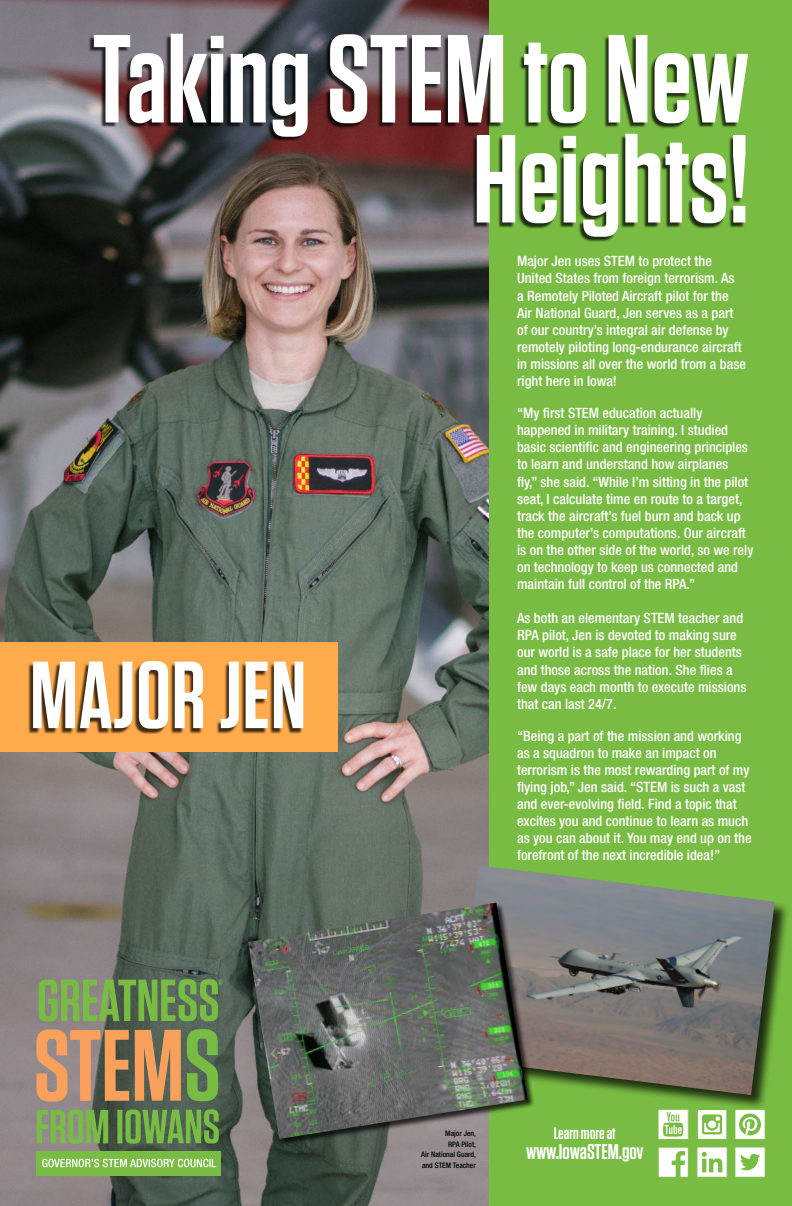
<style>
.page{position:relative;width:792px;height:1206px;background:#fff}
.page>*{position:absolute;margin:0;border:0;box-sizing:border-box;transform-origin:0 0}
.t1{font:600 125px/100px "Tungsten";color:#fff;text-align:right}
.t2{font:600 94.95px "Tungsten";letter-spacing:.01em;color:#fff}
.t3{font:600 21.35px "Tungsten";letter-spacing:-.01em;color:#fff}
.t4{font:600 16.6px "Tungsten";color:#fff}
.t5{font:500 condensed 14.25px/17.1px "Helvetica Neue LT Std";color:#fff}
.t6{font:500 condensed 7.6px/10.4px "Helvetica Neue LT Std";color:#000;text-align:right}
</style>
<div class="page">
<img style="left:0;top:0;width:490px;height:1206px">
<div style="left:490px;top:0;width:302px;height:1206px;background:#79bc43"></div>
<div style="left:36px;top:1151px;width:184px;height:25px;background:#79bc43"></div>
<svg style="left:36px;top:1029px;width:93px;height:73px;background:#bc8b67"></svg>
<svg style="left:135px;top:1030px;width:46px;height:71px;background:#d1915b"></svg>
<svg style="left:187px;top:1029px;width:31px;height:72px;background:#6d9f4a"></svg>
<svg style="left:37px;top:1110px;width:71px;height:34px;background:#7da559"></svg>
<div style="left:117px;top:1110px;width:6px;height:33px;background:#79bc43"></div>
<svg style="left:125px;top:1109px;width:94px;height:35px;background:#679548"></svg>
<svg style="left:42px;top:1159px;width:174px;height:8px"></svg>
<svg style="left:39px;top:979px;width:183px;height:43px;background:#719953"></svg>
<div style="left:658px;top:1109px;width:30px;height:31px;background:#fff"></div>
<div style="left:658px;top:1109px;width:31px;height:31px;border:1px solid #79bc43"></div>
<svg style="left:663px;top:1112px;width:20px;height:25px"></svg>
<svg style="left:697px;top:1110px;width:30px;height:29px"></svg>
<div style="left:735px;top:1109px;width:30px;height:31px;background:#fff;border:1px solid #79bc43"></div>
<svg style="left:739px;top:1114px;width:22px;height:21px"></svg>
<div style="left:697px;top:1147px;width:30px;height:30px;background:#fff"></div>
<svg style="left:702px;top:1152px;width:20px;height:20px"></svg>
<div style="left:735px;top:1147px;width:30px;height:30px;background:#fff"></div>
<svg style="left:740px;top:1154px;width:20px;height:16px"></svg>
<div style="left:658px;top:1147px;width:31px;height:30px;background:#fff;border:1px solid #79bc43"></div>
<svg style="left:672px;top:1151px;width:13px;height:26px"></svg>
<div style="left:455px;top:865px;width:335px;height:245px;background:#000;opacity:.75"></div>
<img style="left:455px;top:865px;width:320px;height:230px">
<div style="left:248px;top:903px;width:287px;height:244px;background:#000;opacity:.75"></div>
<img style="left:248px;top:903px;width:280px;height:236px">
<div style="left:0;top:642px;width:338px;height:109px;background:#ffab4c"></div>
<div style="left:28px;top:663px;width:274px;height:71px;background:#000;opacity:.75"></div>
<div style="left:88px;top:35px;width:659px;height:207px;background:#000;opacity:.75"></div>
<h1 class="t1" style="left:93px;top:32px;width:658px">Taking STEM to New<br>Heights!</h1>
<h2 class="t2" style="left:30px;top:645px;width:278px">MAJOR JEN</h2>
<p class="t5" style="left:517px;top:253px;width:230px">Major Jen uses STEM to protect the United States from foreign terrorism. As<br>a Remotely Piloted Aircraft pilot for the Air National Guard, Jen serves as a part of our country’s integral air defense by remotely piloting long-endurance aircraft in missions all over the world from a base right here in Iowa!</p>
<p class="t5" style="left:517px;top:404px;width:238px">“My first STEM education actually happened in military training. I studied basic scientific and engineering principles to learn and understand how airplanes<br>fly,” she said. “While I’m sitting in the pilot seat, I calculate time en route to a target, track the aircraft’s fuel burn and back up the computer’s computations. Our aircraft is on the other side of the world, so we rely on technology to keep us connected and maintain full control of the RPA.”</p>
<p class="t5" style="left:517px;top:609px;width:231px">As both an elementary STEM teacher and RPA pilot, Jen is devoted to making sure our world is a safe place for her students and those across the nation. She flies a few days each month to execute missions that can last 24/7.</p>
<p class="t5" style="left:517px;top:727px;width:236px">“Being a part of the mission and working as a squadron to make an impact on terrorism is the most rewarding part of my flying job,” Jen said. “STEM is such a vast and ever-evolving field. Find a topic that excites you and continue to learn as much as you can about it. You may end up on the forefront of the next incredible idea!”</p>
<p class="t6" style="left:421px;top:1128px;width:56px">Major Jen,<br>RPA Pilot,<br>Air National Guard, and STEM Teacher</p>
<p class="t4" style="left:554px;top:1124px;width:64px">Learn more at</p>
<h3 class="t3" style="left:526px;top:1140px;width:119px">www.IowaSTEM.gov</h3>
</div>
